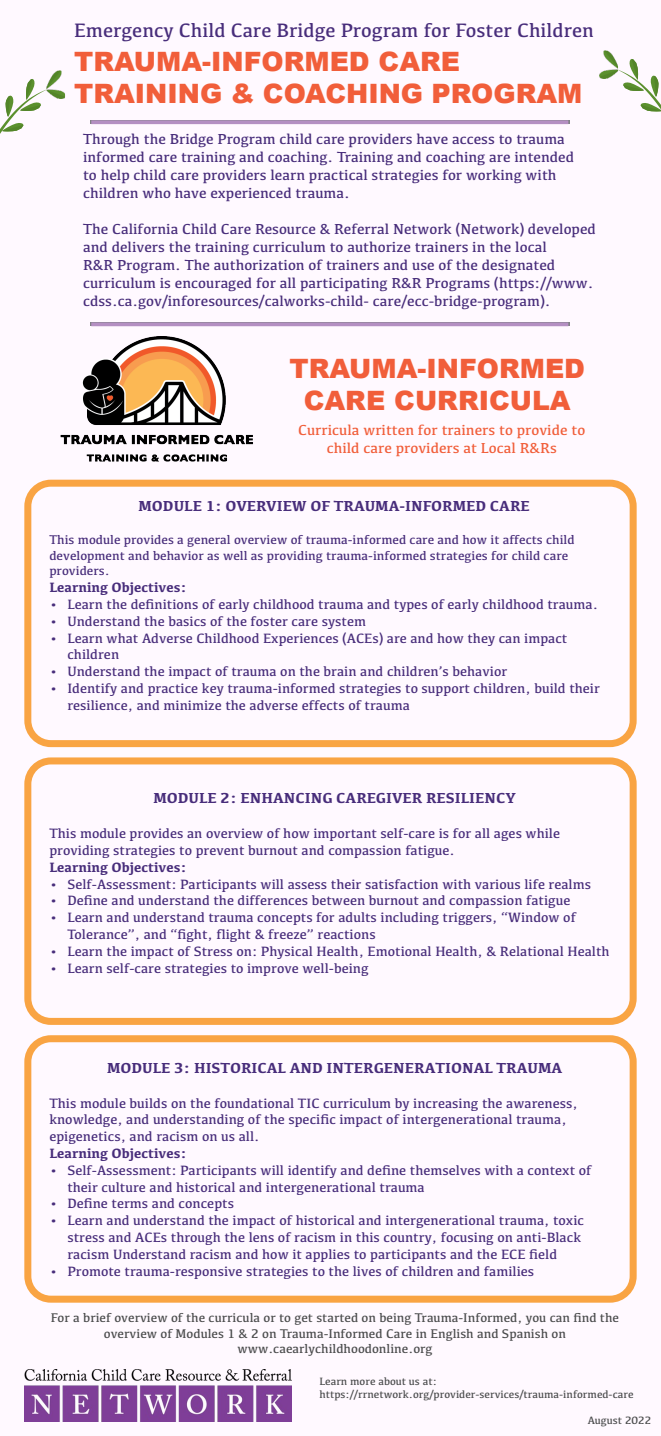
<style>
.page{position:relative;width:661px;height:1436px;background:#fff}
.page>*{position:absolute;margin:0;border:0;box-sizing:border-box;transform-origin:0 0}
.t1{font:900 26.7px/32px "Arial";color:#f15e3a}
.t2{font:20.1px "Kefa";color:#482d7b}
.t3{font:15px/18px "Kefa";color:#482d7b}
.t4{font:700 15px "Kefa";color:#482d7b}
.t5{font:15px/18px "Kefa";color:#f15e3a;text-align:center}
.t6{font:14px/16.8px "Kefa";color:#482d7b}
.t7{font:700 14px "Kefa";color:#482d7b}
.t8{font:13px/15.6px "Kefa";color:#4b4c4d;text-align:center}
.t9{font:13px/15.6px "Kefa";color:#482d7b}
.t10{font:11px "Kefa";color:#4b4c4d}
</style>
<div class="page">
<div style="left:0;top:0;width:660px;height:1436px;background:#fff9ff"></div>
<div style="left:24px;top:480px;width:612px;height:267px;border:7px solid #f9a443;border-radius:23px"></div>
<div style="left:24px;top:757px;width:612px;height:268px;border:7px solid #f9a443;border-radius:23px"></div>
<div style="left:24px;top:1035px;width:612px;height:267px;border:7px solid #f9a443;border-radius:23px"></div>
<img style="left:24px;top:1369px;width:267px;height:52px">
<img style="left:48px;top:70px;width:17px;height:29px">
<svg style="left:0;top:79px;width:48px;height:55px"></svg>
<img style="left:599px;top:50px;width:16px;height:29px">
<svg style="left:615px;top:59px;width:45px;height:52px"></svg>
<svg style="left:91px;top:120px;width:477px;height:4px;background:#ae8dbb"></svg>
<svg style="left:91px;top:322px;width:477px;height:4px;background:#ad8dba"></svg>
<img style="left:60px;top:336px;width:193px;height:126px">
<p class="t2" style="left:74px;top:18px;width:521px">Emergency Child Care Bridge Program for Foster Children</p>
<p class="t1" style="left:74px;top:44px;width:509px">TRAUMA-INFORMED CARE<br>TRAINING &amp; COACHING PROGRAM</p>
<p class="t3" style="left:83px;top:130px;width:492px">Through the Bridge Program child care providers have access to trauma informed care training and coaching. Training and coaching are intended to help child care providers learn practical strategies for working with children who have experienced trauma.</p>
<p class="t3" style="left:83px;top:220px;width:514px">The California Child Care Resource &amp; Referral Network (Network) developed and delivers the training curriculum to authorize trainers in the local<br>R&amp;R Program. The authorization of trainers and use of the designated curriculum is encouraged for all participating R&amp;R Programs (https://www. cdss.ca.gov/inforesources/calworks-child- care/ecc-bridge-program).</p>
<p class="t1" style="left:289px;top:351px;width:297px;text-align:center">TRAUMA-INFORMED<br>CARE CURRICULA</p>
<p class="t5" style="left:298px;top:420px;width:288px">Curricula written for trainers to provide to child care providers at Local R&amp;Rs</p>
<p class="t4" style="left:138px;top:495px;width:392px">MODULE 1: OVERVIEW OF TRAUMA-INFORMED CARE</p>
<p class="t9" style="left:49px;top:531px;width:526px">This module provides a general overview of trauma-informed care and how it affects child development and behavior as well as providing trauma-informed strategies for child care providers.</p>
<p class="t7" style="left:49px;top:578px;width:139px">Learning Objectives:</p>
<p class="t6" style="left:49px;top:595px;width:550px">• Learn the definitions of early childhood trauma and types of early childhood trauma.</p>
<p class="t6" style="left:49px;top:612px;width:318px">• Understand the basics of the foster care system</p>
<p class="t6" style="left:67px;top:629px;width:501px;text-indent:-18px">• Learn what Adverse Childhood Experiences (ACEs) are and how they can impact children</p>
<p class="t6" style="left:49px;top:662px;width:459px">• Understand the impact of trauma on the brain and children’s behavior</p>
<p class="t6" style="left:67px;top:679px;width:533px;text-indent:-18px">• Identify and practice key trauma-informed strategies to support children, build their resilience, and minimize the adverse effects of trauma</p>
<p class="t4" style="left:153px;top:788px;width:364px">MODULE 2: ENHANCING CAREGIVER RESILIENCY</p>
<p class="t6" style="left:49px;top:824px;width:512px">This module provides an overview of how important self-care is for all ages while providing strategies to prevent burnout and compassion fatigue.</p>
<p class="t7" style="left:49px;top:857px;width:139px">Learning Objectives:</p>
<p class="t6" style="left:49px;top:875px;width:543px">• Self-Assessment: Participants will assess their satisfaction with various life realms</p>
<p class="t6" style="left:49px;top:892px;width:522px">• Define and understand the differences between burnout and compassion fatigue</p>
<p class="t6" style="left:67px;top:908px;width:510px;text-indent:-18px">• Learn and understand trauma concepts for adults including triggers, “Window of<br>Tolerance”, and “fight, flight &amp; freeze” reactions</p>
<p class="t6" style="left:49px;top:942px;width:561px">• Learn the impact of Stress on: Physical Health, Emotional Health, &amp; Relational Health</p>
<p class="t6" style="left:49px;top:959px;width:320px">• Learn self-care strategies to improve well-being</p>
<p class="t4" style="left:107px;top:1057px;width:456px">MODULE 3: HISTORICAL AND INTERGENERATIONAL TRAUMA</p>
<p class="t6" style="left:49px;top:1094px;width:529px">This module builds on the foundational TIC curriculum by increasing the awareness, knowledge, and understanding of the specific impact of intergenerational trauma, epigenetics, and racism on us all.</p>
<p class="t7" style="left:49px;top:1144px;width:139px">Learning Objectives:</p>
<p class="t6" style="left:67px;top:1161px;width:525px;text-indent:-18px">• Self-Assessment: Participants will identify and define themselves with a context of their culture and historical and intergenerational trauma</p>
<p class="t6" style="left:49px;top:1194px;width:186px">• Define terms and concepts</p>
<p class="t6" style="left:67px;top:1211px;width:518px;text-indent:-18px">• Learn and understand the impact of historical and intergenerational trauma, toxic stress and ACEs through the lens of racism in this country, focusing on anti-Black racism Understand racism and how it applies to participants and the ECE field</p>
<p class="t6" style="left:49px;top:1262px;width:486px">• Promote trauma-responsive strategies to the lives of children and families</p>
<p class="t8" style="left:51px;top:1309px;width:569px">For a brief overview of the curricula or to get started on being Trauma-Informed, you can find the overview of Modules 1 &amp; 2 on Trauma-Informed Care in English and Spanish on www.caearlychildhoodonline.org</p>
<p class="t10" style="left:319px;top:1374px;width:119px">Learn more about us at:</p>
<p class="t10" style="left:319px;top:1387px;width:315px">https://rrnetwork.org/provider-services/trauma-informed-care</p>
<p class="t10" style="left:587px;top:1413px;width:65px">August 2022</p>
</div>
